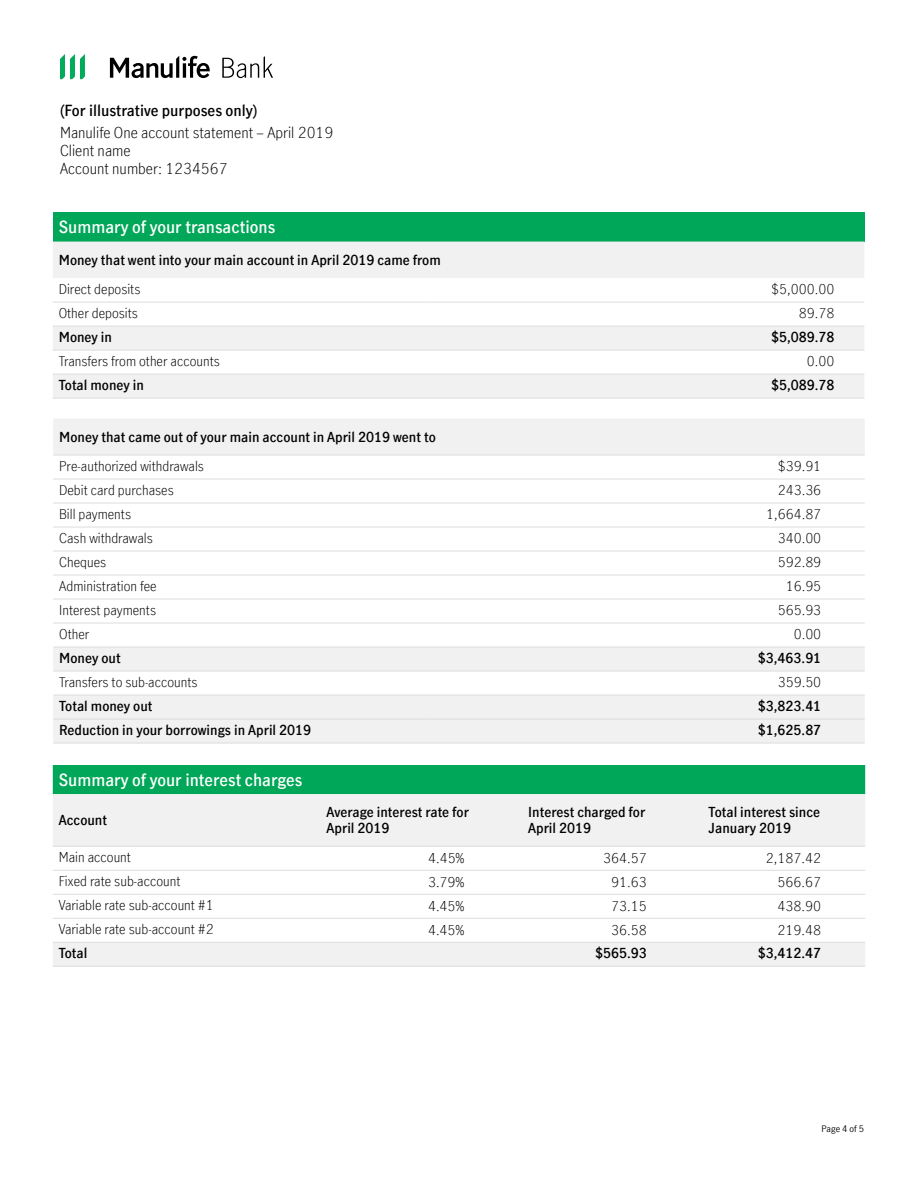
<style>
.page{position:relative;width:918px;height:1188px;background:#fff}
.page>*{position:absolute;margin:0;border:0;box-sizing:border-box;transform-origin:0 0}
.t1{font:600 16.5px "Manulife JH Sans Test 4 1";color:#fff}
.t2{font:300 15px/18px "Manulife JH Sans Test 4 1";color:#000}
.t3{font:600 15px "Manulife JH Sans Test 4 1";color:#000}
.Body_-_Light{font:300 13.5px "Manulife JH Sans Test 4 1";color:#000}
.Subheader2{font:600 13.5px/16.2px "Manulife JH Sans Test 4 1";color:#000}
.Body_-_Demibold{font:600 13.5px "Manulife JH Sans Test 4 1";color:#000}
.t4{font:9px "Manulife JH Sans Test 4 1";color:#000}
</style>
<div class="page">
<svg style="left:60px;top:54px;width:25px;height:25px"></svg>
<svg style="left:110px;top:56px;width:100px;height:22px"></svg>
<svg style="left:222px;top:56px;width:51px;height:22px"></svg>
<div style="left:53px;top:212px;width:811px;height:30px;background:#00a758"></div>
<svg style="left:53px;top:242px;width:811px;height:156px;fill:#f1f1f2"></svg>
<hr style="left:53px;top:302px;width:376px;height:1px;background:#dcddde">
<hr style="left:429px;top:302px;width:435px;height:1px;background:#dcddde">
<hr style="left:53px;top:326px;width:376px;height:1px;background:#dcddde">
<hr style="left:429px;top:326px;width:435px;height:1px;background:#dcddde">
<hr style="left:53px;top:350px;width:376px;height:1px;background:#dcddde">
<hr style="left:429px;top:350px;width:435px;height:1px;background:#dcddde">
<hr style="left:53px;top:374px;width:376px;height:1px;background:#dcddde">
<hr style="left:429px;top:374px;width:435px;height:1px;background:#dcddde">
<hr style="left:53px;top:398px;width:376px;height:1px;background:#dcddde">
<hr style="left:429px;top:398px;width:435px;height:1px;background:#dcddde">
<svg style="left:53px;top:419px;width:812px;height:324px"></svg>
<hr style="left:53px;top:455px;width:377px;height:1px;background:#dcddde">
<hr style="left:430px;top:455px;width:435px;height:1px;background:#dcddde">
<hr style="left:53px;top:479px;width:377px;height:1px;background:#dcddde">
<hr style="left:430px;top:479px;width:435px;height:1px;background:#dcddde">
<hr style="left:53px;top:503px;width:377px;height:1px;background:#dcddde">
<hr style="left:430px;top:503px;width:435px;height:1px;background:#dcddde">
<hr style="left:53px;top:527px;width:377px;height:1px;background:#dcddde">
<hr style="left:430px;top:527px;width:435px;height:1px;background:#dcddde">
<hr style="left:53px;top:551px;width:377px;height:1px;background:#dcddde">
<hr style="left:430px;top:551px;width:435px;height:1px;background:#dcddde">
<hr style="left:53px;top:575px;width:377px;height:1px;background:#dcddde">
<hr style="left:430px;top:575px;width:435px;height:1px;background:#dcddde">
<hr style="left:53px;top:599px;width:377px;height:1px;background:#dcddde">
<hr style="left:430px;top:599px;width:435px;height:1px;background:#dcddde">
<hr style="left:53px;top:623px;width:377px;height:1px;background:#dcddde">
<hr style="left:430px;top:623px;width:435px;height:1px;background:#dcddde">
<hr style="left:53px;top:647px;width:377px;height:1px;background:#dcddde">
<hr style="left:430px;top:647px;width:435px;height:1px;background:#dcddde">
<hr style="left:53px;top:671px;width:377px;height:1px;background:#dcddde">
<hr style="left:430px;top:671px;width:435px;height:1px;background:#dcddde">
<hr style="left:53px;top:695px;width:377px;height:1px;background:#dcddde">
<hr style="left:430px;top:695px;width:435px;height:1px;background:#dcddde">
<hr style="left:53px;top:719px;width:377px;height:1px;background:#dcddde">
<hr style="left:430px;top:719px;width:435px;height:1px;background:#dcddde">
<hr style="left:53px;top:743px;width:377px;height:1px;background:#dcddde">
<hr style="left:430px;top:743px;width:435px;height:1px;background:#dcddde">
<div style="left:53px;top:765px;width:812px;height:29px;background:#00a758"></div>
<svg style="left:53px;top:794px;width:812px;height:172px"></svg>
<hr style="left:53px;top:846px;width:268px;height:1px;background:#dcddde">
<hr style="left:321px;top:846px;width:201px;height:1px;background:#dcddde">
<hr style="left:522px;top:846px;width:181px;height:1px;background:#dcddde">
<hr style="left:703px;top:846px;width:162px;height:1px;background:#dcddde">
<hr style="left:53px;top:870px;width:268px;height:1px;background:#dcddde">
<hr style="left:321px;top:870px;width:201px;height:1px;background:#dcddde">
<hr style="left:522px;top:870px;width:181px;height:1px;background:#dcddde">
<hr style="left:703px;top:870px;width:162px;height:1px;background:#dcddde">
<hr style="left:53px;top:894px;width:268px;height:1px;background:#dcddde">
<hr style="left:321px;top:894px;width:201px;height:1px;background:#dcddde">
<hr style="left:522px;top:894px;width:181px;height:1px;background:#dcddde">
<hr style="left:703px;top:894px;width:162px;height:1px;background:#dcddde">
<hr style="left:53px;top:918px;width:268px;height:1px;background:#dcddde">
<hr style="left:321px;top:918px;width:201px;height:1px;background:#dcddde">
<hr style="left:522px;top:918px;width:181px;height:1px;background:#dcddde">
<hr style="left:703px;top:918px;width:162px;height:1px;background:#dcddde">
<hr style="left:53px;top:942px;width:268px;height:1px;background:#dcddde">
<hr style="left:321px;top:942px;width:201px;height:1px;background:#dcddde">
<hr style="left:522px;top:942px;width:181px;height:1px;background:#dcddde">
<hr style="left:703px;top:942px;width:162px;height:1px;background:#dcddde">
<hr style="left:53px;top:966px;width:268px;height:1px;background:#dcddde">
<hr style="left:321px;top:966px;width:201px;height:1px;background:#dcddde">
<hr style="left:522px;top:966px;width:181px;height:1px;background:#dcddde">
<hr style="left:703px;top:966px;width:162px;height:1px;background:#dcddde">
<p class="t3" style="left:60px;top:101px;width:199px">(For illustrative purposes only)</p>
<p class="t2" style="left:60px;top:123px;width:275px">Manulife One account statement – April 2019<br>Client name<br>Account number: 1234567</p>
<p class="t1" style="left:59px;top:216px;width:218px">Summary of your transactions</p>
<p class="Subheader2" style="left:59px;top:251px;width:384px">Money that went into your main account in April 2019 came from</p>
<p class="Body_-_Light" style="left:59px;top:280px;width:83px">Direct deposits</p>
<p class="Body_-_Light" style="left:771px;top:280px;width:65px">$5,000.00</p>
<p class="Body_-_Light" style="left:59px;top:304px;width:81px">Other deposits</p>
<p class="Body_-_Light" style="left:799px;top:304px;width:37px">89.78</p>
<p class="Body_-_Demibold" style="left:59px;top:328px;width:55px">Money in</p>
<p class="Body_-_Demibold" style="left:771px;top:328px;width:65px">$5,089.78</p>
<p class="Body_-_Light" style="left:59px;top:352px;width:163px">Transfers from other accounts</p>
<p class="Body_-_Light" style="left:807px;top:352px;width:29px">0.00</p>
<p class="Body_-_Demibold" style="left:59px;top:376px;width:87px">Total money in</p>
<p class="Body_-_Demibold" style="left:771px;top:376px;width:65px">$5,089.78</p>
<p class="Subheader2" style="left:59px;top:428px;width:378px">Money that came out of your main account in April 2019 went to</p>
<p class="Body_-_Light" style="left:59px;top:457px;width:146px">Pre-authorized withdrawals</p>
<p class="Body_-_Light" style="left:778px;top:457px;width:45px">$39.91</p>
<p class="Body_-_Light" style="left:59px;top:481px;width:116px">Debit card purchases</p>
<p class="Body_-_Light" style="left:778px;top:481px;width:45px">243.36</p>
<p class="Body_-_Light" style="left:59px;top:505px;width:73px">Bill payments</p>
<p class="Body_-_Light" style="left:766px;top:505px;width:57px">1,664.87</p>
<p class="Body_-_Light" style="left:59px;top:529px;width:95px">Cash withdrawals</p>
<p class="Body_-_Light" style="left:778px;top:529px;width:45px">340.00</p>
<p class="Body_-_Light" style="left:59px;top:553px;width:49px">Cheques</p>
<p class="Body_-_Light" style="left:778px;top:553px;width:45px">592.89</p>
<p class="Body_-_Light" style="left:59px;top:577px;width:99px">Administration fee</p>
<p class="Body_-_Light" style="left:786px;top:577px;width:37px">16.95</p>
<p class="Body_-_Light" style="left:59px;top:601px;width:98px">Interest payments</p>
<p class="Body_-_Light" style="left:778px;top:601px;width:45px">565.93</p>
<p class="Body_-_Light" style="left:59px;top:625px;width:32px">Other</p>
<p class="Body_-_Light" style="left:794px;top:625px;width:29px">0.00</p>
<p class="Subheader2" style="left:59px;top:649px;width:63px">Money out</p>
<p class="Subheader2" style="left:758px;top:649px;width:65px">$3,463.91</p>
<p class="Body_-_Light" style="left:59px;top:673px;width:140px">Transfers to sub-accounts</p>
<p class="Body_-_Light" style="left:778px;top:673px;width:45px">359.50</p>
<p class="Subheader2" style="left:59px;top:697px;width:95px">Total money out</p>
<p class="Subheader2" style="left:758px;top:697px;width:65px">$3,823.41</p>
<p class="Subheader2" style="left:59px;top:721px;width:253px">Reduction in your borrowings in April 2019</p>
<p class="Subheader2" style="left:758px;top:721px;width:65px">$1,625.87</p>
<p class="t1" style="left:59px;top:768px;width:245px">Summary of your interest charges</p>
<p class="Subheader2" style="left:59px;top:812px;width:50px">Account</p>
<p class="Subheader2" style="left:327px;top:804px;width:144px">Average interest rate for<br>April 2019</p>
<p class="Subheader2" style="left:528px;top:804px;width:119px">Interest charged for<br>April 2019</p>
<p class="Subheader2" style="left:709px;top:804px;width:113px">Total interest since<br>January 2019</p>
<p class="Body_-_Light" style="left:59px;top:848px;width:74px">Main account</p>
<p class="Body_-_Light" style="left:428px;top:849px;width:38px">4.45%</p>
<p class="Body_-_Light" style="left:603px;top:849px;width:45px">364.57</p>
<p class="Body_-_Light" style="left:766px;top:849px;width:57px">2,187.42</p>
<p class="Body_-_Light" style="left:59px;top:872px;width:123px">Fixed rate sub-account</p>
<p class="Body_-_Light" style="left:428px;top:873px;width:38px">3.79%</p>
<p class="Body_-_Light" style="left:611px;top:873px;width:37px">91.63</p>
<p class="Body_-_Light" style="left:778px;top:873px;width:45px">566.67</p>
<p class="Body_-_Light" style="left:59px;top:896px;width:157px">Variable rate sub-account #1</p>
<p class="Body_-_Light" style="left:428px;top:897px;width:38px">4.45%</p>
<p class="Body_-_Light" style="left:611px;top:897px;width:37px">73.15</p>
<p class="Body_-_Light" style="left:777px;top:897px;width:45px">438.90</p>
<p class="Body_-_Light" style="left:59px;top:920px;width:157px">Variable rate sub-account #2</p>
<p class="Body_-_Light" style="left:428px;top:921px;width:38px">4.45%</p>
<p class="Body_-_Light" style="left:611px;top:921px;width:37px">36.58</p>
<p class="Body_-_Light" style="left:777px;top:921px;width:45px">219.48</p>
<p class="Subheader2" style="left:59px;top:945px;width:30px">Total</p>
<p class="Subheader2" style="left:595px;top:945px;width:53px">$565.93</p>
<p class="Subheader2" style="left:758px;top:945px;width:65px">$3,412.47</p>
<p class="t4" style="left:821px;top:1123px;width:44px">Page 4 of 5</p>
</div>
